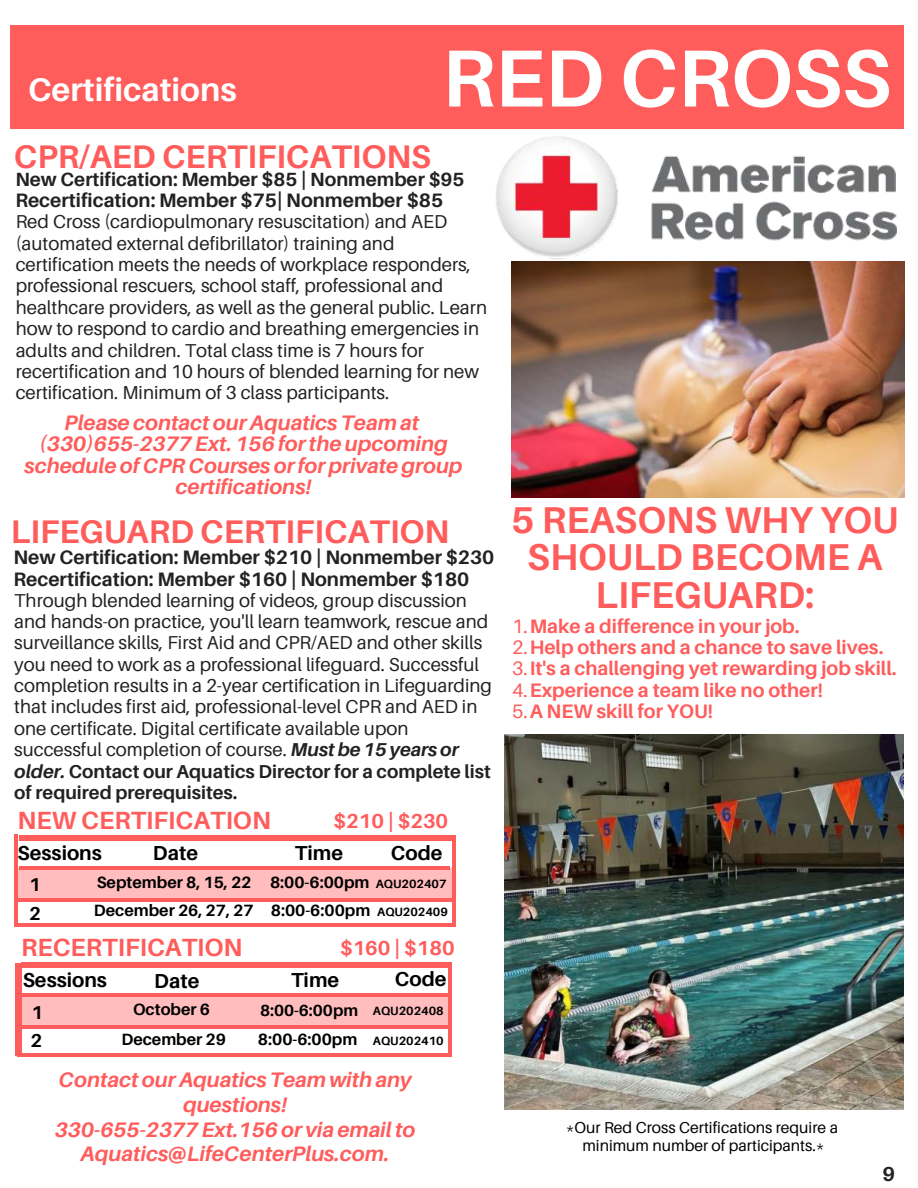
<style>
.page{position:relative;width:918px;height:1188px;background:#fff}
.page>*{position:absolute;margin:0;border:0;box-sizing:border-box;transform-origin:0 0}
.t1{font:700 81px "Aileron";color:#fff}
.t2{font:700 37.35px/37.3px "Aileron";color:#ff5c5c;text-align:center}
.t3{font:700 32.7px "Aileron";color:#ff5c5c}
.t4{font:700 32.7px "Aileron";color:#fff}
.t5{font:700 24.9px "Aileron";color:#ff5c5c}
.t6{font:italic 700 21px/24.8px "Aileron";color:#ff5c5c;text-align:center}
.t7{font:700 20.25px "Aileron";color:#000}
.t8{font:700 20.25px "Aileron";color:#ff5c5c}
.t9{font:700 20.25px "Aileron";color:#222}
.t10{font:700 19.5px/21.3px "Aileron";color:#ff5c5c}
.t11{font:700 19.5px/21.3px "Aileron";color:#222}
.t12{font:700 19.2px "Aileron";color:#222}
.t13{font:18.6px/21.3px "Aileron";color:#222}
.t14{font:700 18.6px "Aileron";color:#000}
.t15{font:700 16.35px/29.7px "Aileron";color:#000;text-align:center}
.t16{font:700 16.05px "Aileron";color:#000}
.t17{font:15.75px/18.8px "Aileron";color:#000;text-align:center}
.t18{font:700 12px "Aileron";color:#000}
.s1{font-weight:700;font-style:italic}
.s2{font-weight:700}
.s3{font-weight:400}
</style>
<div class="page">
<div style="left:11px;top:25px;width:893px;height:104px;background:#ff5c5c"></div>
<img style="left:496px;top:136px;width:401px;height:135px">
<div style="left:14px;top:868px;width:440px;height:32px;background:#ffbdbd"></div>
<img style="left:512px;top:261px;width:393px;height:237px">
<hr style="left:16px;top:898px;width:437px;height:3px;background:#ff5c5c">
<hr style="left:16px;top:923px;width:438px;height:4px;background:#ff5c5c">
<img style="left:504px;top:734px;width:400px;height:375px">
<hr style="left:14px;top:834px;width:4px;height:142px;background:#ff5c5c">
<hr style="left:452px;top:835px;width:4px;height:126px;background:#ff5c5c">
<div style="left:19px;top:835px;width:435px;height:6px;background:#ff5c5c"></div>
<hr style="left:19px;top:866px;width:431px;height:4px;background:#ff5c5c">
<div style="left:5px;top:927px;width:40px;height:57px;background:#fff"></div>
<div style="left:428px;top:927px;width:40px;height:57px;background:#fff"></div>
<div style="left:20px;top:995px;width:436px;height:32px;background:#ffbdbd"></div>
<div style="left:21px;top:962px;width:436px;height:6px;background:#ff5c5c"></div>
<hr style="left:22px;top:994px;width:430px;height:3px;background:#ff5c5c">
<hr style="left:18px;top:1025px;width:438px;height:4px;background:#ff5c5c">
<div style="left:448px;top:964px;width:6px;height:92px;background:#ff5c5c"></div>
<hr style="left:17px;top:1053px;width:438px;height:4px;background:#ff5c5c">
<div style="left:452px;top:961px;width:14px;height:164px;background:#fff"></div>
<div style="left:15px;top:963px;width:6px;height:92px;background:#ff5c5c"></div>
<h3 class="t4" style="left:28px;top:71px;width:210px">Certifications</h3>
<h1 class="t1" style="left:442px;top:33px;width:451px">RED CROSS</h1>
<h3 class="t3" style="left:14px;top:139px;width:419px">CPR/AED CERTIFICATIONS</h3>
<p class="t12" style="left:15px;top:168px;width:451px">New Certification: Member $85 | Nonmember $95</p>
<p class="t11" style="left:15px;top:190px;width:429px">Recertification: Member $75| Nonmember $85</p>
<p class="t13" style="left:16px;top:211px;width:473px">Red Cross (cardiopulmonary resuscitation) and AED (automated external defibrillator) training and certification meets the needs of workplace responders, professional rescuers, school staff, professional and healthcare providers, as well as the general public. Learn how to respond to cardio and breathing emergencies in adults and children. Total class time is 7 hours for recertification and 10 hours of blended learning for new certification. Minimum of 3 class participants.</p>
<p class="t6" style="left:25px;top:412px;width:440px;line-height:21.3px">Please contact our Aquatics Team at (330)655-2377 Ext. 156 for the upcoming schedule of CPR Courses or for private group certifications!</p>
<h3 class="t3" style="left:11px;top:514px;width:440px">LIFEGUARD CERTIFICATION</h3>
<p class="t11" style="left:14px;top:547px;width:482px">New Certification: Member $210 | Nonmember $230<br>Recertification: Member $160 | Nonmember $180</p>
<p class="t13" style="left:14px;top:590px;width:479px">Through blended learning of videos, group discussion and hands-on practice, you'll learn teamwork, rescue and surveillance skills, First Aid and CPR/AED and other skills you need to work as a professional lifeguard. Successful completion results in a 2-year certification in Lifeguarding that includes first aid, professional-level CPR and AED in one certificate. Digital certificate available upon successful completion of course. <span class="s1">Must be 15 years or older.</span> <span class="s2">Contact our Aquatics Director for a complete list of required prerequisites.</span></p>
<h3 class="t5" style="left:18px;top:807px;width:255px">NEW CERTIFICATION</h3>
<p class="t8" style="left:334px;top:810px;width:116px">$210 | $230</p>
<p class="t7" style="left:391px;top:841px;width:53px">Code</p>
<p class="t7" style="left:18px;top:841px;width:86px">Sessions</p>
<p class="t14" style="left:29px;top:874px;width:13px">1</p>
<p class="t15" style="left:270px;top:868px;width:101px">8:00-6:00pm</p>
<p class="t7" style="left:153px;top:841px;width:47px">Date</p>
<p class="t7" style="left:295px;top:841px;width:50px">Time</p>
<p class="t15" style="left:97px;top:868px;width:156px">September 8, 15, 22</p>
<p class="t15" style="left:271px;top:895px;width:101px">8:00-6:00pm</p>
<p class="t18" style="left:376px;top:877px;width:72px">AQU202407</p>
<p class="t18" style="left:377px;top:905px;width:72px">AQU202409</p>
<p class="t14" style="left:29px;top:903px;width:13px">2</p>
<p class="t15" style="left:94px;top:895px;width:161px">December 26, 27, 27</p>
<h3 class="t5" style="left:21px;top:934px;width:223px">RECERTIFICATION</h3>
<p class="t7" style="left:23px;top:969px;width:86px">Sessions</p>
<p class="t7" style="left:154px;top:969px;width:47px">Date</p>
<p class="t7" style="left:395px;top:968px;width:53px">Code</p>
<p class="t8" style="left:340px;top:937px;width:116px">$160 | $180</p>
<p class="t7" style="left:291px;top:969px;width:50px">Time</p>
<p class="t15" style="left:121px;top:995px;width:106px">October 6<br>December 29</p>
<p class="t14" style="left:32px;top:1002px;width:13px">1</p>
<p class="t16" style="left:260px;top:1001px;width:100px">8:00-6:00pm</p>
<p class="t14" style="left:31px;top:1030px;width:13px">2</p>
<p class="t15" style="left:258px;top:1025px;width:101px">8:00-6:00pm</p>
<p class="t18" style="left:373px;top:1004px;width:72px">AQU202408</p>
<p class="t18" style="left:373px;top:1034px;width:72px">AQU202410</p>
<p class="t6" style="left:55px;top:1068px;width:362px">Contact our Aquatics Team with any questions!<br>330-655-2377 Ext.156 or via email to<br>Aquatics@LifeCenterPlus.com.</p>
<h2 class="t2" style="left:511px;top:502px;width:389px">5 REASONS WHY YOU<br>SHOULD BECOME A<br>LIFEGUARD:</h2>
<p class="t10" style="left:512px;top:615px;width:386px"><span class="s3">1.</span>Make a difference in your job.<br><span class="s3">2.</span>Help others and a chance to save lives.<br><span class="s3">3.</span>It's a challenging yet rewarding job skill.<br><span class="s3">4.</span>Experience a team like no other!<br><span class="s3">5.</span>A NEW skill for YOU!</p>
<p class="t17" style="left:566px;top:1118px;width:274px">*Our Red Cross Certifications require a minimum number of participants.*</p>
<p class="t9" style="left:882px;top:1163px;width:14px">9</p>
</div>
